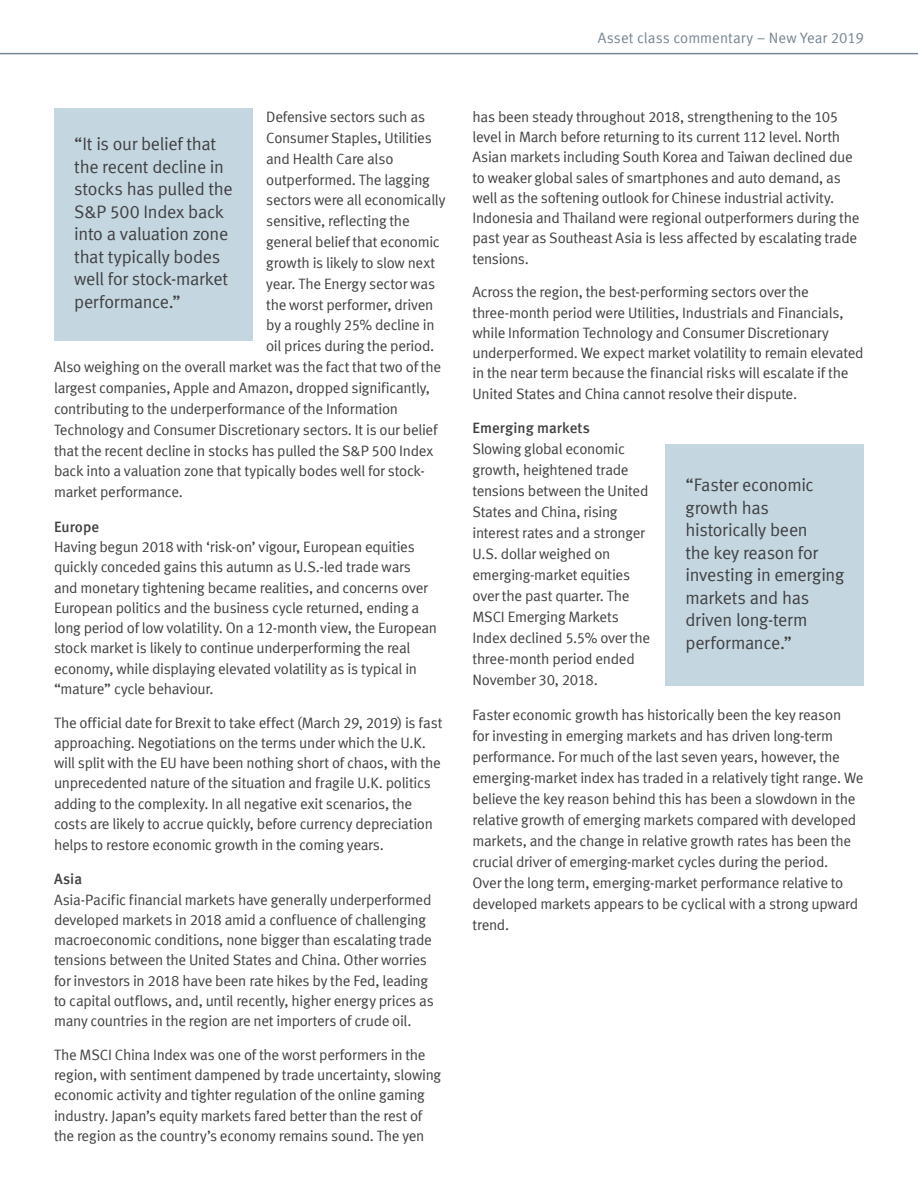
<style>
.page{position:relative;width:918px;height:1188px;background:#fff}
.page>*{position:absolute;margin:0;border:0;box-sizing:border-box;transform-origin:0 0}
.t1{font:18px/22.5px "Meta Normal LF";letter-spacing:-.02em;color:#414042}
.t2{font:15px/20.2px "Meta Normal LF";letter-spacing:-.02em;color:#414042}
.t3{font:15px "Meta Normal LF";color:#778591}
.t4{font:15px "Meta Medium LF";letter-spacing:.005em;color:#414042}
</style>
<div class="page">
<hr style="left:0;top:53px;width:918px;height:1px;background:#778591">
<div style="left:665px;top:444px;width:199px;height:242px;background:#c4d7e0"></div>
<div style="left:54px;top:108px;width:199px;height:232px;background:#c4d7e0"></div>
<p class="t2" style="left:266px;top:106px;width:160px">Defensive sectors such as</p>
<p class="t2" style="left:266px;top:127px;width:167px">Consumer Staples, Utilities</p>
<p class="t2" style="left:266px;top:148px;width:129px">and Health Care also</p>
<p class="t2" style="left:266px;top:169px;width:165px">outperformed. The lagging</p>
<p class="t2" style="left:266px;top:190px;width:181px">sectors were all economically</p>
<p class="t2" style="left:266px;top:211px;width:145px">sensitive, reflecting the</p>
<p class="t2" style="left:266px;top:232px;width:175px">general belief that economic</p>
<p class="t2" style="left:266px;top:252px;width:170px">growth is likely to slow next</p>
<p class="t2" style="left:266px;top:273px;width:170px">year. The Energy sector was</p>
<p class="t2" style="left:266px;top:294px;width:169px">the worst performer, driven</p>
<p class="t2" style="left:266px;top:315px;width:170px">by a roughly 25% decline in</p>
<p class="t2" style="left:266px;top:336px;width:170px">oil prices during the period.</p>
<p class="t2" style="left:54px;top:357px;width:389px">Also weighing on the overall market was the fact that two of the</p>
<p class="t2" style="left:54px;top:378px;width:378px">largest companies, Apple and Amazon, dropped significantly,</p>
<p class="t2" style="left:54px;top:398px;width:346px">contributing to the underperformance of the Information</p>
<p class="t2" style="left:54px;top:419px;width:385px">Technology and Consumer Discretionary sectors. It is our belief</p>
<p class="t2" style="left:54px;top:440px;width:381px">that the recent decline in stocks has pulled the S&amp;P 500 Index</p>
<p class="t2" style="left:54px;top:461px;width:372px">back into a valuation zone that typically bodes well for stock-</p>
<p class="t2" style="left:54px;top:482px;width:130px">market performance.</p>
<p class="t4" style="left:54px;top:518px;width:47px">Europe</p>
<p class="t2" style="left:54px;top:537px;width:385px">Having begun 2018 with ‘risk-on’ vigour, European equities quickly conceded gains this autumn as U.S.-led trade wars and monetary tightening became realities, and concerns over European politics and the business cycle returned, ending a long period of low volatility. On a 12-month view, the European stock market is likely to continue underperforming the real economy, while displaying elevated volatility as is typical in “mature” cycle behaviour.</p>
<p class="t2" style="left:54px;top:712px;width:390px">The official date for Brexit to take effect (March 29, 2019) is fast approaching. Negotiations on the terms under which the U.K. will split with the EU have been nothing short of chaos, with the unprecedented nature of the situation and fragile U.K. politics adding to the complexity. In all negative exit scenarios, the costs are likely to accrue quickly, before currency depreciation helps to restore economic growth in the coming years.</p>
<p class="t4" style="left:54px;top:871px;width:30px">Asia</p>
<p class="t2" style="left:54px;top:889px;width:381px">Asia-Pacific financial markets have generally underperformed developed markets in 2018 amid a confluence of challenging macroeconomic conditions, none bigger than escalating trade tensions between the United States and China. Other worries for investors in 2018 have been rate hikes by the Fed, leading to capital outflows, and, until recently, higher energy prices as many countries in the region are net importers of crude oil.</p>
<p class="t2" style="left:54px;top:1044px;width:389px">The MSCI China Index was one of the worst performers in the region, with sentiment dampened by trade uncertainty, slowing economic activity and tighter regulation of the online gaming industry. Japan’s equity markets fared better than the rest of the region as the country’s economy remains sound. The yen</p>
<p class="t1" style="left:74px;top:133px;width:160px">“It is our belief that the recent decline in stocks has pulled the<br>S&amp;P 500 Index back into a valuation zone that typically bodes well for stock-market performance.”</p>
<p class="t3" style="left:598px;top:29px;width:268px">Asset class commentary – New Year 2019</p>
<p class="t2" style="left:472px;top:106px;width:388px">has been steady throughout 2018, strengthening to the 105 level in March before returning to its current 112 level. North Asian markets including South Korea and Taiwan declined due to weaker global sales of smartphones and auto demand, as well as the softening outlook for Chinese industrial activity.<br>Indonesia and Thailand were regional outperformers during the past year as Southeast Asia is less affected by escalating trade tensions.</p>
<p class="t2" style="left:472px;top:282px;width:393px">Across the region, the best-performing sectors over the three-month period were Utilities, Industrials and Financials, while Information Technology and Consumer Discretionary underperformed. We expect market volatility to remain elevated in the near term because the financial risks will escalate if the United States and China cannot resolve their dispute.</p>
<p class="t4" style="left:472px;top:419px;width:119px">Emerging markets</p>
<p class="t2" style="left:472px;top:438px;width:179px;line-height:21px">Slowing global economic growth, heightened trade tensions between the United<br>States and China, rising interest rates and a stronger<br>U.S. dollar weighed on emerging-market equities over the past quarter. The<br>MSCI Emerging Markets<br>Index declined 5.5% over the three-month period ended<br>November 30, 2018.</p>
<p class="t2" style="left:472px;top:704px;width:392px;line-height:21px">Faster economic growth has historically been the key reason<br>for investing in emerging markets and has driven long-term performance. For much of the last seven years, however, the emerging-market index has traded in a relatively tight range. We believe the key reason behind this has been a slowdown in the relative growth of emerging markets compared with developed markets, and the change in relative growth rates has been the crucial driver of emerging-market cycles during the period.<br>Over the long term, emerging-market performance relative to developed markets appears to be cyclical with a strong upward trend.</p>
<p class="t1" style="left:686px;top:473px;width:160px">“Faster economic growth has historically been<br>the key reason for investing in emerging markets and has driven long-term performance.”</p>
</div>
